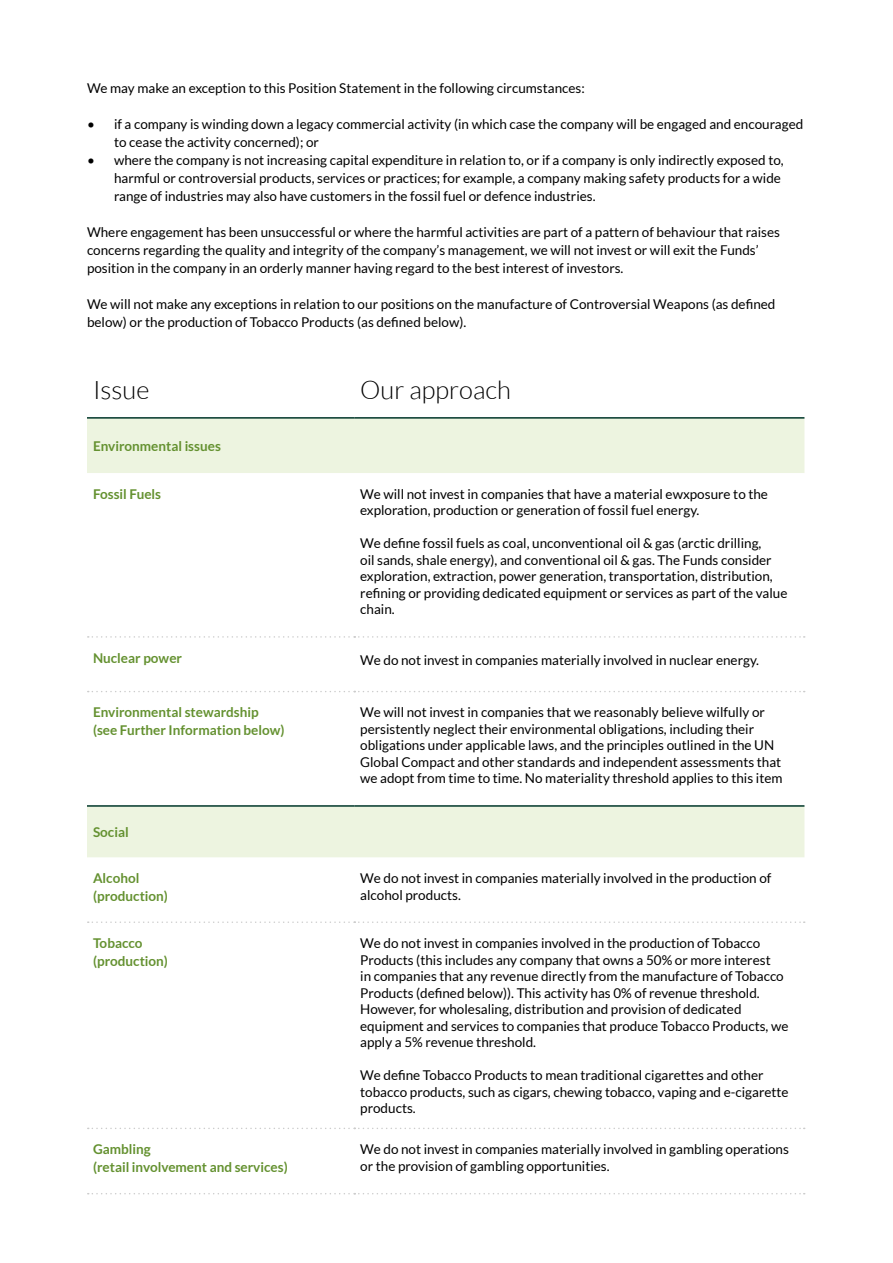
<style>
.page{position:relative;width:893px;height:1263px;background:#fff}
.page>*{position:absolute;margin:0;border:0;box-sizing:border-box;transform-origin:0 0}
.t1{font:300 25.5px "Lato";color:#000}
.t2{font:13.5px/16.5px "Lato";color:#000}
.t3{font:700 13.5px/18px "Lato";color:#649130}
</style>
<div class="page">
<svg style="left:87px;top:419px;width:717px;height:438px"></svg>
<hr style="left:87px;top:417px;width:267px;height:2px;background:#003629">
<hr style="left:354px;top:417px;width:450px;height:2px;background:#003629">
<svg style="left:88px;top:636px;width:717px;height:2px"></svg>
<svg style="left:88px;top:1193px;width:717px;height:1px"></svg>
<svg style="left:88px;top:691px;width:717px;height:1px"></svg>
<hr style="left:87px;top:805px;width:267px;height:2px;background:#003629">
<hr style="left:354px;top:805px;width:450px;height:2px;background:#003629">
<svg style="left:88px;top:921px;width:717px;height:2px"></svg>
<svg style="left:88px;top:1127px;width:717px;height:2px"></svg>
<p class="t2" style="left:87px;top:80px;width:499px">We may make an exception to this Position Statement in the following circumstances:</p>
<p class="t2" style="left:114px;top:115px;width:691px;line-height:18px;text-indent:-27px">• if a company is winding down a legacy commercial activity (in which case the company will be engaged and encouraged to cease the activity concerned); or</p>
<p class="t2" style="left:114px;top:151px;width:671px;line-height:18px;text-indent:-27px">• where the company is not increasing capital expenditure in relation to, or if a company is only indirectly exposed to, harmful or controversial products, services or practices; for example, a company making safety products for a wide range of industries may also have customers in the fossil fuel or defence industries.</p>
<p class="t2" style="left:87px;top:223px;width:695px;line-height:18px">Where engagement has been unsuccessful or where the harmful activities are part of a pattern of behaviour that raises concerns regarding the quality and integrity of the company’s management, we will not invest or will exit the Funds’ position in the company in an orderly manner having regard to the best interest of investors.</p>
<p class="t2" style="left:87px;top:295px;width:690px;line-height:18px">We will not make any exceptions in relation to our positions on the manufacture of Controversial Weapons (as defined below) or the production of Tobacco Products (as defined below).</p>
<h1 class="t1" style="left:93px;top:376px;width:58px">Issue</h1>
<h1 class="t1" style="left:360px;top:376px;width:152px">Our approach</h1>
<p class="t3" style="left:93px;top:437px;width:129px">Environmental issues</p>
<p class="t3" style="left:93px;top:485px;width:70px">Fossil Fuels</p>
<p class="t2" style="left:360px;top:486px;width:409px">We will not invest in companies that have a material ewxposure to the exploration, production or generation of fossil fuel energy.</p>
<p class="t2" style="left:360px;top:535px;width:429px">We define fossil fuels as coal, unconventional oil &amp; gas (arctic drilling,<br>oil sands, shale energy), and conventional oil &amp; gas. The Funds consider exploration, extraction, power generation, transportation, distribution, refining or providing dedicated equipment or services as part of the value chain.</p>
<p class="t3" style="left:93px;top:649px;width:91px">Nuclear power</p>
<p class="t2" style="left:360px;top:652px;width:400px">We do not invest in companies materially involved in nuclear energy.</p>
<p class="t3" style="left:93px;top:703px;width:193px">Environmental stewardship (see Further Information below)</p>
<p class="t2" style="left:360px;top:704px;width:424px">We will not invest in companies that we reasonably believe wilfully or persistently neglect their environmental obligations, including their obligations under applicable laws, and the principles outlined in the UN Global Compact and other standards and independent assessments that we adopt from time to time. No materiality threshold applies to this item</p>
<p class="t3" style="left:93px;top:823px;width:37px">Social</p>
<p class="t3" style="left:93px;top:869px;width:76px">Alcohol (production)</p>
<p class="t2" style="left:360px;top:870px;width:413px">We do not invest in companies materially involved in the production of alcohol products.</p>
<p class="t3" style="left:93px;top:934px;width:76px">Tobacco (production)</p>
<p class="t2" style="left:360px;top:935px;width:430px">We do not invest in companies involved in the production of Tobacco Products (this includes any company that owns a 50% or more interest<br>in companies that any revenue directly from the manufacture of Tobacco Products (defined below)). This activity has 0% of revenue threshold.<br>However, for wholesaling, distribution and provision of dedicated equipment and services to companies that produce Tobacco Products, we apply a 5% revenue threshold.</p>
<p class="t2" style="left:360px;top:1067px;width:430px">We define Tobacco Products to mean traditional cigarettes and other tobacco products, such as cigars, chewing tobacco, vaping and e-cigarette products.</p>
<p class="t3" style="left:93px;top:1140px;width:196px">Gambling<br>(retail involvement and services)</p>
<p class="t2" style="left:360px;top:1141px;width:430px">We do not invest in companies materially involved in gambling operations or the provision of gambling opportunities.</p>
</div>
